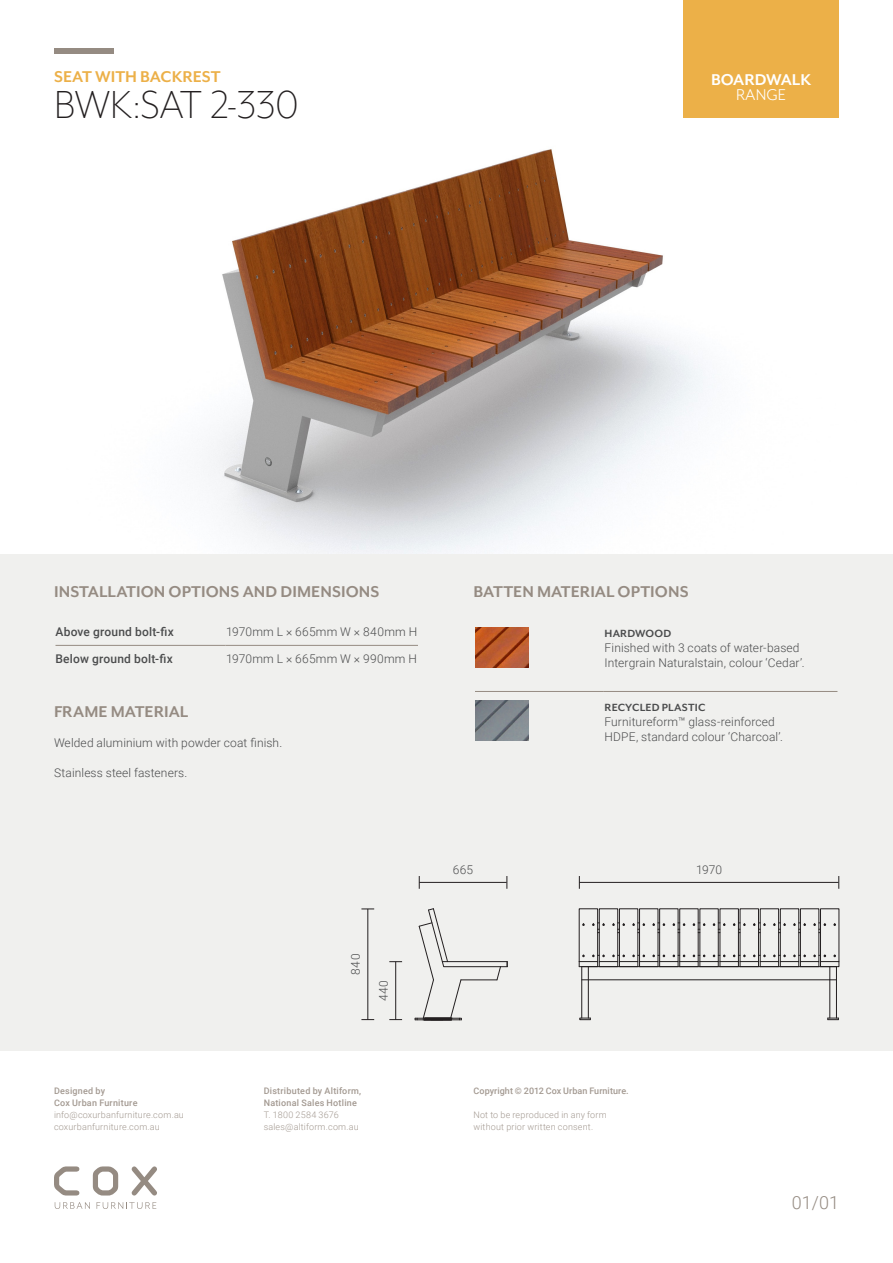
<style>
.page{position:relative;width:893px;height:1263px;background:#fff}
.page>*{position:absolute;margin:0;border:0;box-sizing:border-box;transform-origin:0 0}
.Product_Code_Heading{font:300 45px "Mr Eaves Mod OT";letter-spacing:-.02em;color:#231f20}
.Heading__Uppercase{font:700 18px "Mr Eaves Mod OT";color:#958b82}
.Heading__Uppercase-2{font:700 18px "Mr Eaves Mod OT";color:#ecb048}
.t1{font:700 18px "Mr Eaves Mod OT";color:#fff}
.t2{font:18px "Mr Eaves Mod OT";color:#fff}
.t3{font:300 18px "Roboto";color:#958b82}
.Body_Copy{font:300 12px/15px "Roboto";letter-spacing:.01em;color:#4b4c4d}
.Body_Copy_Bold__Tabl{font:500 12px "Roboto";letter-spacing:.02em;color:#4b4c4d}
.Subheading__Uppercas{font:700 12px "Mr Eaves Mod OT";letter-spacing:.015em;color:#4b4c4d}
.Product_Measurements{font:300 12px "Roboto";letter-spacing:.025em;color:#4b4c4d}
.Contact_Details_Brow{font:300 9px/12px "Roboto";letter-spacing:.02em;color:#a39991}
.Contact_Details_Brow-2{font:500 9px/12px "Roboto";letter-spacing:.025em;color:#a39991}
</style>
<div class="page">
<div style="left:683px;top:0;width:156px;height:118px;background:#ecb048"></div>
<div style="left:54px;top:49px;width:60px;height:5px;background:#958b82"></div>
<svg style="left:54px;top:1166px;width:25px;height:29px"></svg>
<svg style="left:93px;top:1166px;width:25px;height:29px"></svg>
<svg style="left:132px;top:1166px;width:25px;height:29px"></svg>
<svg style="left:55px;top:1202px;width:35px;height:7px"></svg>
<svg style="left:97px;top:1202px;width:59px;height:7px"></svg>
<img style="left:198px;top:149px;width:516px;height:405px">
<div style="left:0;top:554px;width:893px;height:497px;background:#f0f0ee"></div>
<hr style="left:56px;top:645px;width:169px;height:1px;background:#958b82">
<hr style="left:225px;top:645px;width:193px;height:1px;background:#958b82">
<hr style="left:475px;top:691px;width:129px;height:1px;background:#958b82">
<hr style="left:604px;top:691px;width:233px;height:1px;background:#958b82">
<img style="left:475px;top:627px;width:53px;height:40px">
<img style="left:475px;top:700px;width:53px;height:40px">
<svg style="left:415px;top:908px;width:93px;height:112px"></svg>
<hr style="left:829px;top:967px;width:1px;height:51px;background:#231f20">
<hr style="left:582px;top:979px;width:248px;height:1px;background:#231f20">
<hr style="left:836px;top:967px;width:1px;height:51px;background:#231f20">
<hr style="left:582px;top:966px;width:254px;height:1px;background:#231f20">
<div style="left:599px;top:961px;width:19px;height:6px;border:1px solid #231f20"></div>
<svg style="left:828px;top:1018px;width:11px;height:2px"></svg>
<hr style="left:588px;top:967px;width:1px;height:51px;background:#231f20">
<hr style="left:581px;top:967px;width:1px;height:51px;background:#231f20">
<svg style="left:580px;top:1018px;width:11px;height:2px"></svg>
<div style="left:579px;top:909px;width:19px;height:53px;border:1px solid #231f20"></div>
<div style="left:619px;top:909px;width:19px;height:53px;border:1px solid #231f20"></div>
<div style="left:639px;top:909px;width:19px;height:53px;border:1px solid #231f20"></div>
<div style="left:659px;top:909px;width:19px;height:53px;border:1px solid #231f20"></div>
<div style="left:740px;top:909px;width:19px;height:53px;border:1px solid #231f20"></div>
<div style="left:760px;top:909px;width:19px;height:53px;border:1px solid #231f20"></div>
<div style="left:780px;top:909px;width:19px;height:53px;border:1px solid #231f20"></div>
<div style="left:800px;top:909px;width:19px;height:53px;border:1px solid #231f20"></div>
<div style="left:820px;top:909px;width:19px;height:53px;border:1px solid #231f20"></div>
<div style="left:599px;top:909px;width:19px;height:53px;border:1px solid #231f20"></div>
<svg style="left:593px;top:923px;width:11px;height:10px"></svg>
<svg style="left:613px;top:923px;width:11px;height:10px"></svg>
<svg style="left:633px;top:923px;width:12px;height:10px"></svg>
<svg style="left:653px;top:923px;width:12px;height:10px"></svg>
<svg style="left:673px;top:923px;width:12px;height:10px"></svg>
<svg style="left:693px;top:923px;width:12px;height:10px"></svg>
<svg style="left:713px;top:923px;width:12px;height:10px"></svg>
<svg style="left:733px;top:923px;width:12px;height:10px"></svg>
<svg style="left:753px;top:923px;width:12px;height:10px"></svg>
<svg style="left:774px;top:923px;width:11px;height:10px"></svg>
<svg style="left:794px;top:923px;width:11px;height:10px"></svg>
<svg style="left:814px;top:923px;width:12px;height:10px"></svg>
<svg style="left:579px;top:955px;width:5px;height:12px"></svg>
<svg style="left:593px;top:955px;width:11px;height:2px"></svg>
<svg style="left:613px;top:955px;width:11px;height:2px"></svg>
<svg style="left:633px;top:955px;width:12px;height:12px"></svg>
<svg style="left:653px;top:955px;width:12px;height:12px"></svg>
<svg style="left:673px;top:955px;width:12px;height:12px"></svg>
<svg style="left:693px;top:955px;width:12px;height:11px"></svg>
<svg style="left:713px;top:955px;width:12px;height:11px"></svg>
<svg style="left:733px;top:955px;width:12px;height:12px"></svg>
<svg style="left:753px;top:955px;width:12px;height:12px"></svg>
<svg style="left:774px;top:955px;width:11px;height:12px"></svg>
<svg style="left:794px;top:955px;width:11px;height:12px"></svg>
<svg style="left:814px;top:955px;width:12px;height:12px"></svg>
<hr style="left:419px;top:882px;width:88px;height:1px;background:#231f20">
<svg style="left:419px;top:876px;width:1px;height:13px"></svg>
<svg style="left:507px;top:876px;width:1px;height:13px"></svg>
<svg style="left:389px;top:961px;width:13px;height:1px"></svg>
<hr style="left:395px;top:962px;width:1px;height:58px;background:#231f20">
<svg style="left:389px;top:1019px;width:13px;height:1px"></svg>
<svg style="left:838px;top:876px;width:1px;height:13px"></svg>
<hr style="left:579px;top:882px;width:259px;height:1px;background:#231f20">
<svg style="left:579px;top:876px;width:1px;height:13px"></svg>
<svg style="left:361px;top:909px;width:13px;height:1px"></svg>
<hr style="left:368px;top:909px;width:1px;height:111px;background:#231f20">
<svg style="left:361px;top:1019px;width:13px;height:1px"></svg>
<p class="Heading__Uppercase-2" style="left:54px;top:67px;width:168px">SEAT WITH BACKREST</p>
<p class="Product_Code_Heading" style="left:54px;top:80px;width:246px">BWK:SAT 2-330</p>
<h2 class="t1" style="left:711px;top:69px;width:101px">BOARDWALK</h2>
<h2 class="t2" style="left:736px;top:85px;width:52px">RANGE</h2>
<p class="Heading__Uppercase" style="left:54px;top:581px;width:327px">INSTALLATION OPTIONS AND DIMENSIONS</p>
<p class="Body_Copy_Bold__Tabl" style="left:56px;top:624px;width:120px">Above ground bolt-fix</p>
<p class="Body_Copy" style="left:226px;top:624px;width:193px">1970mm L × 665mm W × 840mm H</p>
<p class="Body_Copy_Bold__Tabl" style="left:56px;top:651px;width:119px">Below ground bolt-fix</p>
<p class="Body_Copy" style="left:226px;top:651px;width:192px">1970mm L × 665mm W × 990mm H</p>
<p class="Heading__Uppercase" style="left:54px;top:702px;width:136px">FRAME MATERIAL</p>
<p class="Body_Copy" style="left:54px;top:735px;width:230px">Welded aluminium with powder coat finish.</p>
<p class="Body_Copy" style="left:54px;top:765px;width:135px">Stainless steel fasteners.</p>
<p class="Contact_Details_Brow-2" style="left:54px;top:1084px;width:85px">Designed by<br>Cox Urban Furniture</p>
<p class="Contact_Details_Brow" style="left:54px;top:1108px;width:131px">info@coxurbanfurniture.com.au coxurbanfurniture.com.au</p>
<p class="Product_Measurements" style="left:347px;top:975px;width:22px;rotate:-90deg">840</p>
<p class="Product_Measurements" style="left:375px;top:1001px;width:23px;rotate:-90deg">440</p>
<p class="Contact_Details_Brow-2" style="left:264px;top:1084px;width:99px">Distributed by Altiform,<br>National Sales Hotline</p>
<p class="Contact_Details_Brow" style="left:264px;top:1108px;width:96px">T. 1800 2584 3676 sales@altiform.com.au</p>
<p class="Heading__Uppercase" style="left:473px;top:581px;width:217px">BATTEN MATERIAL OPTIONS</p>
<p class="Subheading__Uppercas" style="left:605px;top:627px;width:68px">HARDWOOD</p>
<p class="Body_Copy" style="left:605px;top:640px;width:202px">Finished with 3 coats of water-based<br>Intergrain Naturalstain, colour ‘Cedar’.</p>
<p class="Subheading__Uppercas" style="left:605px;top:700px;width:102px">RECYCLED PLASTIC</p>
<p class="Body_Copy" style="left:605px;top:713px;width:180px">Furnitureform™ glass-reinforced<br>HDPE, standard colour ‘Charcoal’.</p>
<p class="Product_Measurements" style="left:453px;top:862px;width:22px">665</p>
<p class="Product_Measurements" style="left:696px;top:862px;width:28px">1970</p>
<p class="Contact_Details_Brow-2" style="left:473px;top:1084px;width:157px">Copyright © 2012 Cox Urban Furniture.</p>
<p class="Contact_Details_Brow" style="left:473px;top:1108px;width:135px">Not to be reproduced in any form without prior written consent.</p>
<p class="t3" style="left:792px;top:1190px;width:49px">01/01</p>
</div>
